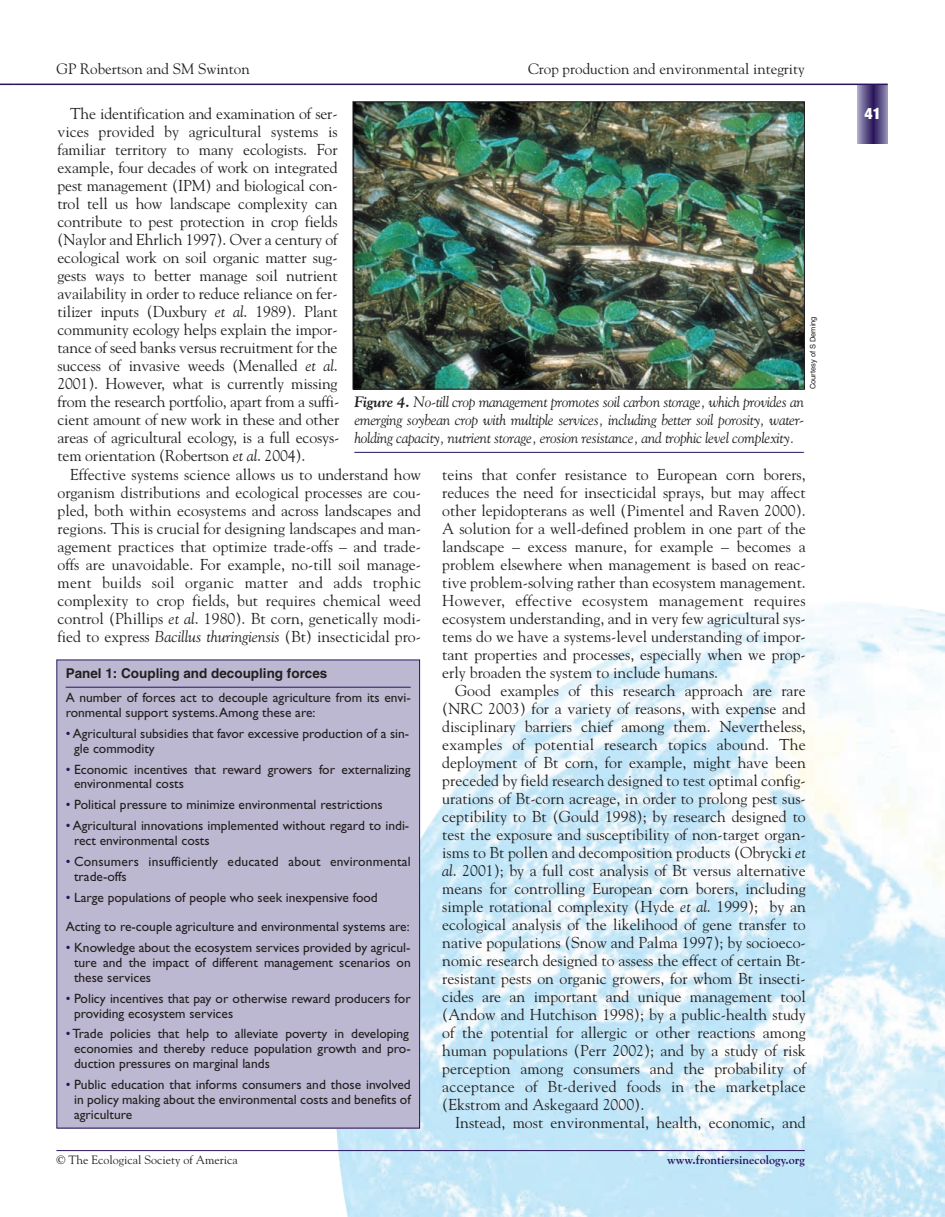
<style>
.page{position:relative;width:945px;height:1217px;background:#fff}
.page>*{position:absolute;margin:0;border:0;box-sizing:border-box;transform-origin:0 0}
.t1{font:15.75px/18px "Goudy";color:#231f20;text-align:justify}
.t2{font:900 condensed 15.75px "Helvetica Neue";color:#fff}
.t3{font:italic 15px/18px "Goudy";letter-spacing:-.015em;color:#231f20;text-align:justify}
.t4{font:15px "Goudy";color:#231f20}
.t5{font:13.5px/14.9px "Gill Sans";color:#231f20}
.t6{font:700 13.5px "Helvetica";color:#231f20}
.t7{font:12px "Goudy";color:#231f20}
.t8{font:700 12px "Goudy";color:#29135d}
.t9{font:7.5px "Helvetica";color:#231f20}
.s1{font-style:italic}
.s2{font-weight:700}
.s3{color:#29135d}
</style>
<div class="page">
<img style="left:335px;top:604px;width:610px;height:612px">
<svg style="left:858px;top:85px;width:30px;height:59px;background:#62578b"></svg>
<hr style="left:14px;top:84px;width:874px;height:1px;background:#29135d">
<hr style="left:56px;top:1150px;width:749px;height:1px;background:#29135d">
<div style="left:57px;top:660px;width:363px;height:468px;background:#bdb8d1"></div>
<hr style="left:66px;top:687px;width:345px;height:1px;background:#29135d">
<img style="left:355px;top:103px;width:448px;height:284px">
<div style="left:353px;top:101px;width:452px;height:288px;border:1px solid #231f20"></div>
<hr style="left:354px;top:452px;width:450px;height:1px;background:#29135d">
<svg style="left:0;top:84px;width:14px;height:1px"></svg>
<p class="t4" style="left:56px;top:62px;width:195px">GP Robertson and SM Swinton</p>
<p class="t4" style="left:528px;top:62px;width:278px">Crop production and environmental integrity</p>
<p class="t1" style="left:57px;top:106px;width:283px;text-indent:13px">The identification and examination of ser&shy;vices provided by agricultural systems is familiar territory to many ecologists. For example, four decades of work on integrated pest management (IPM) and biological con&shy;trol tell us how landscape complexity can contribute to pest protection in crop fields (Naylor and Ehrlich 1997). Over a century of ecological work on soil organic matter sug&shy;gests ways to better manage soil nutrient availability in order to reduce reliance on fer&shy;tilizer inputs (Duxbury <span class="s1">et al</span>. 1989). Plant community ecology helps explain the impor&shy;tance of seed banks versus recruitment for the success of invasive weeds (Menalled <span class="s1">et al</span>.<br>2001). However, what is currently missing from the research portfolio, apart from a suffi&shy;cient amount of new work in these and other areas of agricultural ecology, is a full ecosys&shy;tem orientation (Robertson <span class="s1">et al</span>. 2004).</p>
<p class="t1" style="left:57px;top:466px;width:365px;text-indent:13px">Effective systems science allows us to understand how organism distributions and ecological processes are cou&shy;pled, both within ecosystems and across landscapes and regions. This is crucial for designing landscapes and man&shy;agement practices that optimize trade-offs – and trade&shy;offs are unavoidable. For example, no-till soil manage&shy;ment builds soil organic matter and adds trophic complexity to crop fields, but requires chemical weed control (Phillips <span class="s1">et al</span>. 1980). Bt corn, genetically modi&shy;fied to express <span class="s1">Bacillus thuringiensis</span> (Bt) insecticidal pro-</p>
<p class="t1" style="left:442px;top:466px;width:365px">teins that confer resistance to European corn borers, reduces the need for insecticidal sprays, but may affect other lepidopterans as well (Pimentel and Raven 2000).<br>A solution for a well-defined problem in one part of the landscape – excess manure, for example – becomes a problem elsewhere when management is based on reac&shy;tive problem-solving rather than ecosystem management.<br>However, effective ecosystem management requires ecosystem understanding, and in very few agricultural sys&shy;tems do we have a systems-level understanding of impor&shy;tant properties and processes, especially when we prop&shy;erly broaden the system to include humans.</p>
<p class="t1" style="left:442px;top:682px;width:365px;text-indent:13px">Good examples of this research approach are rare (NRC 2003) for a variety of reasons, with expense and disciplinary barriers chief among them. Nevertheless, examples of potential research topics abound. The deployment of Bt corn, for example, might have been preceded by field research designed to test optimal config&shy;urations of Bt-corn acreage, in order to prolong pest sus&shy;ceptibility to Bt (Gould 1998); by research designed to test the exposure and susceptibility of non-target organ&shy;isms to Bt pollen and decomposition products (Obrycki <span class="s1">et al</span>. 2001); by a full cost analysis of Bt versus alternative means for controlling European corn borers, including simple rotational complexity (Hyde <span class="s1">et al</span>. 1999); by an ecological analysis of the likelihood of gene transfer to native populations (Snow and Palma 1997); by socioeco&shy;nomic research designed to assess the effect of certain Bt&shy;resistant pests on organic growers, for whom Bt insecti&shy;cides are an important and unique management tool (Andow and Hutchison 1998); by a public-health study of the potential for allergic or other reactions among human populations (Perr 2002); and by a study of risk perception among consumers and the probability of acceptance of Bt-derived foods in the marketplace (Ekstrom and Askegaard 2000).</p>
<p class="t1" style="left:455px;top:1114px;width:352px">Instead, most environmental, health, economic, and</p>
<p class="t9" style="left:810px;top:389px;width:75px;rotate:-90deg">Courtesy of S Deming</p>
<p class="t3" style="left:354px;top:394px;width:451px"><span class="s2">Figure 4.</span> No-till crop management promotes soil carbon storage, which provides an emerging soybean crop with multiple services, including better soil porosity, water&shy;holding capacity, nutrient storage, erosion resistance, and trophic level complexity.</p>
<p class="t6" style="left:66px;top:668px;width:263px">Panel 1: Coupling and decoupling forces</p>
<p class="t5" style="left:66px;top:691px;width:347px">A number of forces act to decouple agriculture from its envi&shy;ronmental support systems.Among these are:</p>
<p class="t5" style="left:74px;top:727px;width:337px;text-indent:-8px"><span class="s3">•</span> Agricultural subsidies that favor excessive production of a sin&shy;gle commodity</p>
<p class="t5" style="left:74px;top:763px;width:338px;text-indent:-8px"><span class="s3">•</span> Economic incentives that reward growers for externalizing environmental costs</p>
<p class="t5" style="left:66px;top:799px;width:318px"><span class="s3">•</span> Political pressure to minimize environmental restrictions</p>
<p class="t5" style="left:74px;top:819px;width:337px;text-indent:-8px"><span class="s3">•</span> Agricultural innovations implemented without regard to indi&shy;rect environmental costs</p>
<p class="t5" style="left:74px;top:855px;width:338px;text-indent:-8px"><span class="s3">•</span> Consumers insufficiently educated about environmental trade-offs</p>
<p class="t5" style="left:66px;top:891px;width:314px"><span class="s3">•</span> Large populations of people who seek inexpensive food</p>
<p class="t5" style="left:66px;top:920px;width:345px">Acting to re-couple agriculture and environmental systems are:</p>
<p class="t5" style="left:74px;top:941px;width:338px;text-align:justify;text-indent:-8px"><span class="s3">•</span> Knowledge about the ecosystem services provided by agricul&shy;ture and the impact of different management scenarios on these services</p>
<p class="t5" style="left:74px;top:992px;width:338px;text-indent:-8px"><span class="s3">•</span> Policy incentives that pay or otherwise reward producers for providing ecosystem services</p>
<p class="t5" style="left:74px;top:1028px;width:338px;text-indent:-8px"><span class="s3">•</span> Trade policies that help to alleviate poverty in developing economies and thereby reduce population growth and pro&shy;duction pressures on marginal lands</p>
<p class="t5" style="left:74px;top:1078px;width:338px;text-align:justify;text-indent:-8px"><span class="s3">•</span> Public education that informs consumers and those involved in policy making about the environmental costs and benefits of agriculture</p>
<p class="t7" style="left:56px;top:1155px;width:183px">© The Ecological Society of America</p>
<p class="t8" style="left:667px;top:1155px;width:139px">www.frontiersinecology.org</p>
<p class="t2" style="left:865px;top:108px;width:18px">41</p>
</div>
